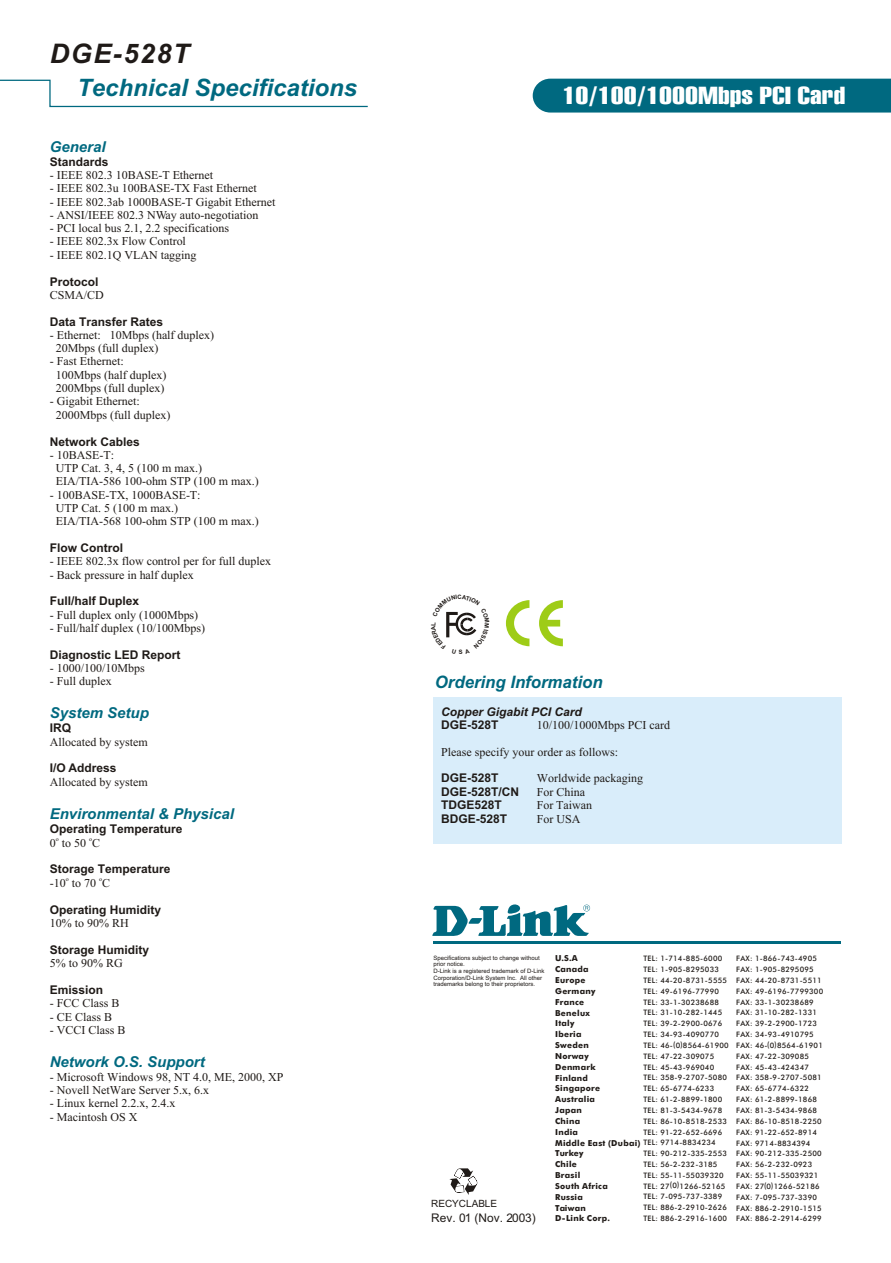
<style>
.page{position:relative;width:891px;height:1263px;background:#fff}
.page>*{position:absolute;margin:0;border:0;box-sizing:border-box;transform-origin:0 0}
.t1{font:italic 700 27px "Arial";letter-spacing:.055em;color:#1f1a17}
.t2{font:italic 700 24px "Arial";color:#006980}
.t3{font:24px "Swiss 911 X Cm BT";color:#fff;scale:1.42 1}
.t4{font:italic 700 17.1px "Arial";color:#006980}
.t5{font:italic 700 15px "Arial";color:#006980}
.t6{font:12px/13.4px "Times New Roman";color:#1f1a17}
.t7{font:700 12px "Arial";color:#1f1a17}
.t8{font:italic 700 12px "Arial";color:#1f1a17}
.t9{font:11.85px "Arial";color:#1f1a17}
.t10{font:9.9px "Arial";color:#1f1a17}
.t11{font:700 8.25px/10.8px "Futura Md BT";letter-spacing:.03em;color:#1f1a17}
.t12{font:7.5px/10.8px "Futura Md BT";letter-spacing:.03em;color:#1f1a17}
.t13{font:6px/6.8px "Arial";color:#1f1a17}
.t14{font:6px "Times New Roman";color:#1f1a17}
.s1{font-weight:400;font-size:7.5px}
</style>
<div class="page">
<div style="left:434px;top:697px;width:408px;height:146px;background:#d9edfa"></div>
<svg style="left:506px;top:600px;width:23px;height:46px"></svg>
<svg style="left:539px;top:600px;width:24px;height:46px"></svg>
<svg style="left:0;top:79px;width:368px;height:29px"></svg>
<svg style="left:532px;top:78px;width:359px;height:35px;background:#0b6f85"></svg>
<svg style="left:449px;top:1168px;width:29px;height:27px"></svg>
<hr style="left:433px;top:941px;width:408px;height:3px;background:#006980">
<svg style="left:432px;top:904px;width:158px;height:32px"></svg>
<svg style="left:446px;top:611px;width:31px;height:27px"></svg>
<h1 class="t1" style="left:50px;top:43px;width:141px">DGE-528T</h1>
<h2 class="t2" style="left:77px;top:79px;width:282px">Technical Specifications</h2>
<p class="t5" style="left:50px;top:141px;width:57px">General</p>
<p class="t7" style="left:50px;top:157px;width:60px">Standards</p>
<p class="t6" style="left:50px;top:169px;width:165px">- IEEE 802.3 10BASE-T Ethernet</p>
<p class="t6" style="left:50px;top:183px;width:209px">- IEEE 802.3u 100BASE-TX Fast Ethernet</p>
<p class="t6" style="left:50px;top:196px;width:227px">- IEEE 802.3ab 1000BASE-T Gigabit Ethernet</p>
<p class="t6" style="left:50px;top:209px;width:210px">- ANSI/IEEE 802.3 NWay auto-negotiation</p>
<p class="t6" style="left:50px;top:223px;width:181px">- PCI local bus 2.1, 2.2 specifications</p>
<p class="t6" style="left:50px;top:236px;width:138px">- IEEE 802.3x Flow Control</p>
<p class="t6" style="left:50px;top:249px;width:148px">- IEEE 802.1Q VLAN tagging</p>
<p class="t7" style="left:50px;top:277px;width:50px">Protocol</p>
<p class="t6" style="left:50px;top:289px;width:55px">CSMA/CD</p>
<p class="t7" style="left:50px;top:317px;width:115px">Data Transfer Rates</p>
<p class="t6" style="left:56px;top:329px;width:160px;text-indent:-6px">- Ethernet: 10Mbps (half duplex)<br>20Mbps (full duplex)</p>
<p class="t6" style="left:56px;top:356px;width:112px;text-indent:-6px">- Fast Ethernet:<br>100Mbps (half duplex)<br>200Mbps (full duplex)</p>
<p class="t6" style="left:56px;top:396px;width:116px;text-indent:-6px">- Gigabit Ethernet:<br>2000Mbps (full duplex)</p>
<p class="t7" style="left:50px;top:437px;width:91px">Network Cables</p>
<p class="t6" style="left:56px;top:449px;width:205px;text-indent:-6px">- 10BASE-T:<br>UTP Cat. 3, 4, 5 (100 m max.)<br>EIA/TIA-586 100-ohm STP (100 m max.)</p>
<p class="t6" style="left:56px;top:489px;width:205px;text-indent:-6px">- 100BASE-TX, 1000BASE-T:<br>UTP Cat. 5 (100 m max.)<br>EIA/TIA-568 100-ohm STP (100 m max.)</p>
<p class="t7" style="left:50px;top:543px;width:75px">Flow Control</p>
<p class="t6" style="left:50px;top:556px;width:223px">- IEEE 802.3x flow control per for full duplex</p>
<p class="t6" style="left:50px;top:569px;width:146px">- Back pressure in half duplex</p>
<p class="t7" style="left:50px;top:597px;width:91px">Full/half Duplex</p>
<p class="t6" style="left:50px;top:609px;width:150px">- Full duplex only (1000Mbps)</p>
<p class="t6" style="left:50px;top:622px;width:157px">- Full/half duplex (10/100Mbps)</p>
<p class="t7" style="left:50px;top:650px;width:132px">Diagnostic LED Report</p>
<p class="t6" style="left:50px;top:663px;width:96px">- 1000/100/10Mbps</p>
<p class="t6" style="left:50px;top:676px;width:63px">- Full duplex</p>
<p class="t7" style="left:50px;top:724px;width:23px">IRQ</p>
<p class="t6" style="left:50px;top:736px;width:99px">Allocated by system</p>
<p class="t7" style="left:50px;top:764px;width:68px">I/O Address</p>
<p class="t6" style="left:50px;top:776px;width:99px">Allocated by system</p>
<p class="t7" style="left:50px;top:824px;width:134px">Operating Temperature</p>
<p class="t14" style="left:56px;top:836px;width:4px">o</p>
<p class="t14" style="left:89px;top:836px;width:4px">o</p>
<p class="t6" style="left:50px;top:837px;width:52px">0 to 50 C</p>
<p class="t7" style="left:50px;top:865px;width:122px">Storage Temperature</p>
<p class="t14" style="left:66px;top:877px;width:4px">o</p>
<p class="t14" style="left:99px;top:877px;width:4px">o</p>
<p class="t6" style="left:50px;top:878px;width:62px">-10 to 70 C</p>
<p class="t7" style="left:50px;top:905px;width:113px">Operating Humidity</p>
<p class="t6" style="left:50px;top:918px;width:80px">10% to 90% RH</p>
<p class="t7" style="left:50px;top:945px;width:101px">Storage Humidity</p>
<p class="t6" style="left:50px;top:958px;width:74px">5% to 90% RG</p>
<p class="t7" style="left:50px;top:985px;width:55px">Emission</p>
<p class="t6" style="left:50px;top:998px;width:71px">- FCC Class B</p>
<p class="t6" style="left:50px;top:1011px;width:64px">- CE Class B</p>
<p class="t6" style="left:50px;top:1025px;width:77px">- VCCI Class B</p>
<p class="t6" style="left:50px;top:1071px;width:235px">- Microsoft Windows 98, NT 4.0, ME, 2000, XP</p>
<p class="t6" style="left:50px;top:1085px;width:161px">- Novell NetWare Server 5.x, 6.x</p>
<p class="t6" style="left:50px;top:1098px;width:127px">- Linux kernel 2.2.x, 2.4.x</p>
<p class="t6" style="left:50px;top:1111px;width:89px">- Macintosh OS X</p>
<p class="t5" style="left:50px;top:707px;width:101px">System Setup</p>
<p class="t5" style="left:50px;top:808px;width:186px">Environmental &amp; Physical</p>
<p class="t5" style="left:50px;top:1056px;width:156px">Network O.S. Support</p>
<h2 class="t3" style="left:562px;top:86px;width:201px">10/100/1000Mbps PCI Card</h2>
<h3 class="t4" style="left:435px;top:675px;width:169px">Ordering Information</h3>
<p class="t8" style="left:441px;top:707px;width:142px">Copper Gigabit PCI Card</p>
<p class="t7" style="left:441px;top:720px;width:59px">DGE-528T</p>
<p class="t6" style="left:537px;top:719px;width:135px">10/100/1000Mbps PCI card</p>
<p class="t6" style="left:441px;top:746px;width:178px">Please specify your order as follows:</p>
<p class="t7" style="left:441px;top:774px;width:59px">DGE-528T</p>
<p class="t6" style="left:537px;top:773px;width:108px">Worldwide packaging</p>
<p class="t7" style="left:441px;top:787px;width:80px">DGE-528T/CN</p>
<p class="t6" style="left:537px;top:786px;width:50px">For China</p>
<p class="t7" style="left:441px;top:801px;width:62px">TDGE528T</p>
<p class="t6" style="left:537px;top:800px;width:57px">For Taiwan</p>
<p class="t7" style="left:441px;top:814px;width:68px">BDGE-528T</p>
<p class="t6" style="left:537px;top:813px;width:45px">For USA</p>
<p class="t13" style="left:433px;top:955px;width:113px">Specifications subject to change without prior notice.<br>D-Link is a registered trademark of D-Link Corporation/D-Link System Inc. All other trademarks belong to their proprietors.</p>
<p class="t12" style="left:736px;top:954px;width:89px">FAX: 1-866-743-4905<br>FAX: 1-905-8295095<br>FAX: 44-20-8731-5511<br>FAX: 49-6196-7799300<br>FAX: 33-1-30238689<br>FAX: 31-10-282-1331<br>FAX: 39-2-2900-1723<br>FAX: 34-93-4910795<br>FAX: 46-( )</p>
<p class="t11" style="left:555px;top:954px;width:162px">U.S.A<br>Canada<br>Europe<br>Germany<br>France<br>Benelux<br>Italy<br>Iberia<br>Sweden<br>Norway<br>Denmark<br>Finland<br>Singapore<br>Australia<br>Japan<br>China<br>India<br>Middle East (Dubai) <span class="s1">TEL: 9714-8834234<br></span>Turkey<br>Chile<br>Brasil<br>South Africa<br>Russia<br>Taiwan<br>D-Link Corp.</p>
<p class="t12" style="left:644px;top:954px;width:87px">TEL: 1-714-885-6000<br>TEL: 1-905-8295033<br>TEL: 44-20-8731-5555<br>TEL: 49-6196-77990<br>TEL: 33-1-30238688<br>TEL: 31-10-282-1445<br>TEL: 39-2-2900-0676<br>TEL: 34-93-4090770<br>TEL: 46-(0)8564-61900<br>TEL: 47-22-309075<br>TEL: 45-43-969040<br>TEL: 358-9-2707-5080<br>TEL: 65-6774-6233<br>TEL: 61-2-8899-1800<br>TEL: 81-3-5434-9678<br>TEL: 86-10-8518-2533<br>TEL: 91-22-652-6696</p>
<p class="t12" style="left:643px;top:1149px;width:85px">TEL: 90-212-335-2553<br>TEL: 56-2-232-3185<br>TEL: 55-11-55039320<br>TEL: 27 0 1266-52165</p>
<p class="t12" style="left:736px;top:1041px;width:88px;text-indent:33px">0 8564-61901<br>FAX: 47-22-309085<br>FAX: 45-43-424347<br>FAX: 358-9-2707-5081<br>FAX: 65-6774-6322<br>FAX: 61-2-8899-1868<br>FAX: 81-3-5434-9868<br>FAX: 86-10-8518-2250<br>FAX: 91-22-652-8914<br>FAX: 9714-8834394<br>FAX: 90-212-335-2500<br>FAX: 56-2-232-0923<br>FAX: 55-11-55039321<br>FAX: 27( )</p>
<p class="t12" style="left:643px;top:1179px;width:80px;line-height:12px;text-indent:26px">( )<br>TEL: 7-095-737-3389</p>
<p class="t12" style="left:643px;top:1203px;width:85px">TEL: 886-2-2910-2626<br>TEL: 886-2-2916-1600</p>
<p class="t12" style="left:736px;top:1182px;width:87px;text-indent:30px">0 1266-52186<br>FAX: 7-095-737-3390<br>FAX: 886-2-2910-1515<br>FAX: 886-2-2914-6299</p>
<p class="t10" style="left:431px;top:1199px;width:67px">RECYCLABLE</p>
<p class="t9" style="left:431px;top:1213px;width:106px">Rev. 01 (Nov. 2003)</p>
</div>
